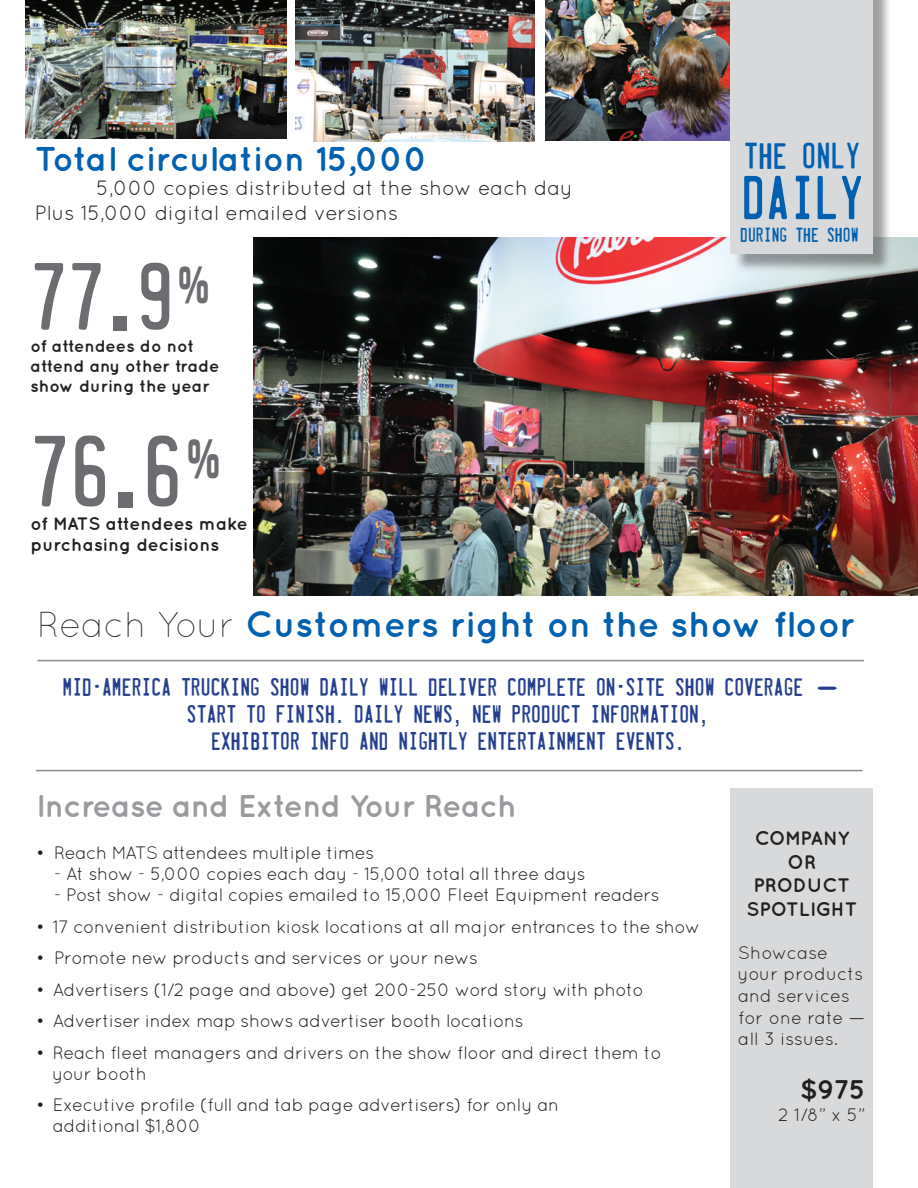
<style>
.page{position:relative;width:918px;height:1188px;background:#fff}
.page>*{position:absolute;margin:0;border:0;box-sizing:border-box;transform-origin:0 0}
.t1{font:90.9px "License Plate";color:#6c6d70}
.t2{font:85.8px "License Plate";color:#6c6d70}
.t3{font:55.5px "License Plate";color:#0161b0}
.t4{font:700 36px "Quicksand";color:#0161b0}
.t5{font:700 34.35px "Quicksand";color:#0161b0}
.t6{font:33px "License Plate";color:#0161b0}
.t7{font:700 31.5px "Quicksand";letter-spacing:-.02em;color:#999b9e}
.t8{font:700 27px "Quicksand";color:#231f20}
.t9{font:22.5px "License Plate";color:#253f8e}
.t10{font:20.55px/24.8px "Quicksand";color:#231f20}
.t11{font:700 19.5px/23.4px "Quicksand";color:#231f20;text-align:center}
.t12{font:18px/21px "Quicksand";letter-spacing:-.02em;color:#231f20}
.t13{font:18px/21.6px "Quicksand";color:#231f20}
.t14{font:700 18px/21.6px "Quicksand";color:#231f20}
.t15{font:18px "License Plate";color:#0161b0}
.t16{font:700 16.95px/20.4px "Quicksand";letter-spacing:-.005em;color:#231f20}
.s1{font-family:"Eurostile";font-weight:700}
.s2{font-weight:300;color:#231f20}
.s3{font-family:"Quicksand";font-weight:700;font-size:27px}
.s4{font-family:"Eurostile";font-stretch:condensed;font-size:33px}
</style>
<div class="page">
<img style="left:545px;top:0;width:186px;height:140px">
<img style="left:254px;top:237px;width:664px;height:359px">
<div style="left:731px;top:788px;width:142px;height:400px;background:#d8d9db"></div>
<div style="left:733px;top:0;width:159px;height:273px;background:#231f20;opacity:.43"></div>
<div style="left:731px;top:0;width:142px;height:254px;background:#d8d9db"></div>
<hr style="left:38px;top:660px;width:826px;height:1px;background:#8a8c8f">
<hr style="left:36px;top:770px;width:826px;height:1px;background:#8a8c8f">
<img style="left:25px;top:0;width:261px;height:138px">
<img style="left:295px;top:0;width:240px;height:141px">
<h3 class="t5" style="left:35px;top:138px;width:395px">Total circulation 15,000</h3>
<p class="t10" style="left:35px;top:176px;width:540px;text-indent:62px">5,000 copies distributed at the show each day<br>Plus 15,000 digital emailed versions</p>
<h2 class="t2" style="left:31px;top:254px;width:180px">77<span class="s1">.</span>9<sup>%</sup></h2>
<p class="t16" style="left:31px;top:335px;width:190px">of attendees do not attend any other trade show during the year</p>
<h1 class="t1" style="left:31px;top:426px;width:191px">76<span class="s1">.</span>6<sup>%</sup></h1>
<p class="t14" style="left:31px;top:512px;width:219px">of MATS attendees make purchasing decisions</p>
<h3 class="t6" style="left:744px;top:139px;width:117px">THE ONLY</h3>
<h3 class="t3" style="left:723px;top:170px;width:142px">“DAILY</h3>
<p class="t15" style="left:740px;top:225px;width:125px">DURING THE SHOW!</p>
<h3 class="t4" style="left:38px;top:603px;width:819px"><span class="s2">Reach Your</span> Customers right on the show floor</h3>
<p class="t9" style="left:63px;top:676px;width:762px">MID-AMERICA TRUCKING SHOW DAILY WILL DELIVER COMPLETE ON-SITE SHOW COVERAGE <span class="s3">-‑</span></p>
<p class="t9" style="left:187px;top:703px;width:529px">START TO FINISH<span class="s4">.</span> DAILY NEWS<span class="s4">,</span> NEW PRODUCT INFORMATION<span class="s4">,</span>,</p>
<p class="t9" style="left:211px;top:730px;width:475px">EXHIBITOR INFO AND NIGHTLY ENTERTAINMENT EVENTS<span class="s4">.</span></p>
<h3 class="t7" style="left:36px;top:787px;width:482px">Increase and Extend Your Reach</h3>
<p class="t12" style="left:36px;top:842px;width:340px">• Reach MATS attendees multiple times</p>
<p class="t12" style="left:54px;top:863px;width:533px">- At show - 5,000 copies each day - 15,000 total all three days</p>
<p class="t12" style="left:54px;top:884px;width:607px">- Post show - digital copies emailed to 15,000 Fleet Equipment readers</p>
<p class="t12" style="left:36px;top:916px;width:666px">• 17 convenient distribution kiosk locations at all major entrances to the show</p>
<p class="t12" style="left:36px;top:947px;width:443px">• Promote new products and services or your news</p>
<p class="t12" style="left:36px;top:979px;width:609px">• Advertisers (1/2 page and above) get 200-250 word story with photo</p>
<p class="t12" style="left:36px;top:1010px;width:489px">• Advertiser index map shows advertiser booth locations</p>
<p class="t12" style="left:53px;top:1042px;width:610px;text-indent:-17px">• Reach fleet managers and drivers on the show floor and direct them to your booth</p>
<p class="t12" style="left:53px;top:1094px;width:508px;text-indent:-17px">• Executive profile (full and tab page advertisers) for only an additional $1,800</p>
<p class="t11" style="left:746px;top:826px;width:112px">COMPANY<br>OR<br>PRODUCT<br>SPOTLIGHT</p>
<p class="t13" style="left:738px;top:942px;width:128px">Showcase your products and services for one rate — all 3 issues.</p>
<h3 class="t8" style="left:800px;top:1074px;width:67px">$975</h3>
<p class="t12" style="left:778px;top:1104px;width:89px">2 1/8” x 5”</p>
</div>
